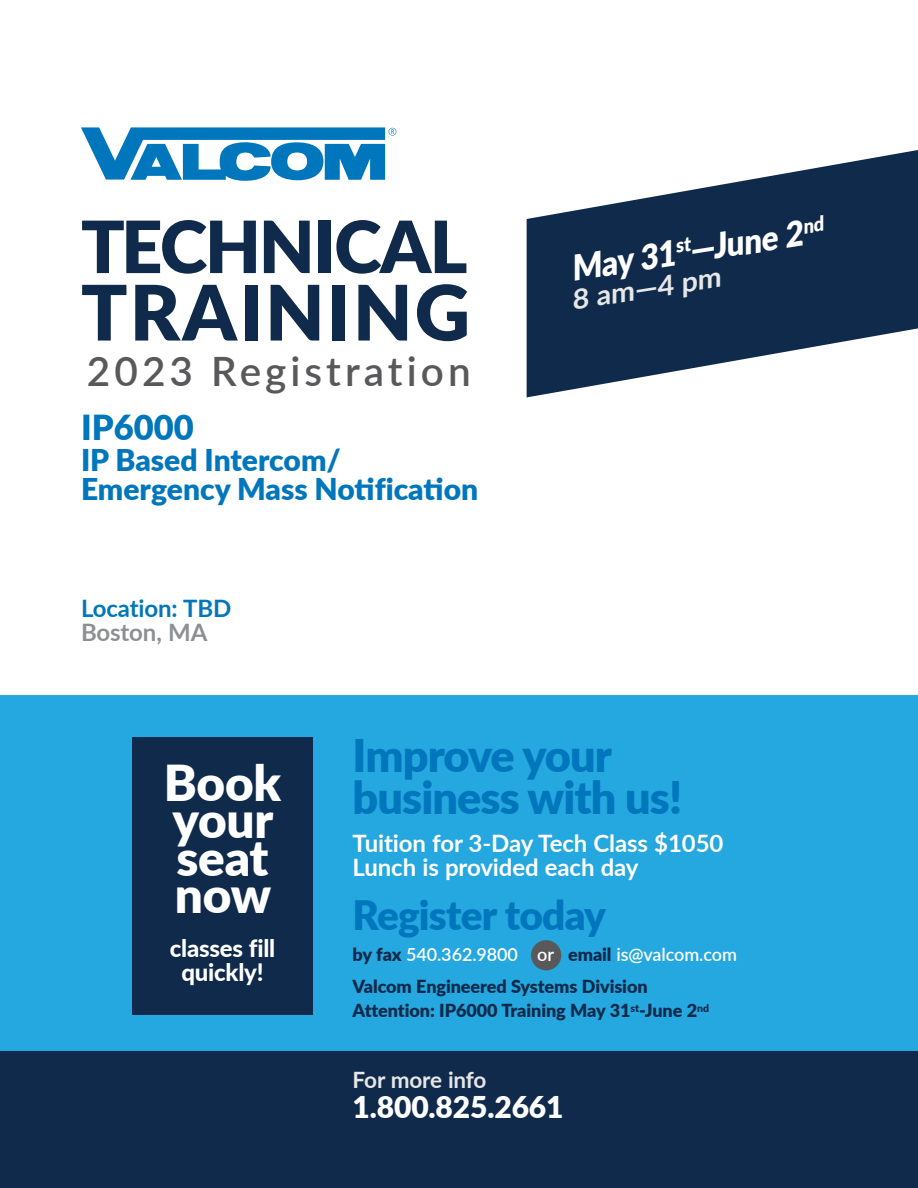
<style>
.page{position:relative;width:918px;height:1188px;background:#fff}
.page>*{position:absolute;margin:0;border:0;box-sizing:border-box;transform-origin:0 0}
.t1{font:900 76.5px "Lato";letter-spacing:.03em;color:#0f2a4b}
.t2{font:900 72px "Lato";letter-spacing:-.025em;color:#0f2a4b}
.t3{font:900 49.5px/37.5px "Lato";letter-spacing:-.005em;color:#fff}
.t4{font:900 45px/42px "Lato";letter-spacing:-.02em;color:#0076bc}
.t5{font:600 40.5px "Lato";letter-spacing:.1em;color:#59595c}
.t6{font:900 40.5px "Lato";letter-spacing:-.02em;color:#0076bc}
.t7{font:italic 900 35.1px "Lato";color:#fff;scale:.9 1}
.t8{font:900 34.5px "Lato";color:#0076bc}
.t9{font:900 30px/28.5px "Lato";color:#0076bc}
.t10{font:900 30px "Lato";letter-spacing:-.005em;color:#fff}
.t11{font:italic 700 28.05px "Lato";color:#e6e7e6}
.t12{font:700 24px/24px "Lato";letter-spacing:-.005em;color:#fff}
.t13{font:800 24px/24px "Lato";letter-spacing:-.01em;color:#fff;text-align:center}
.t14{font:700 24px "Lato";letter-spacing:-.005em;color:#0076bc}
.t15{font:700 24px "Lato";letter-spacing:-.005em;color:#8c9092}
.t16{font:700 22.5px "Lato";letter-spacing:-.01em;color:#e6e7e6}
.t17{font:900 18px/31.5px "Lato";letter-spacing:-.005em;color:#0f2a4b}
.s1{font-weight:600;color:#fff}
</style>
<div class="page">
<div style="left:0;top:695px;width:918px;height:401px;background:#25a7df"></div>
<div style="left:531px;top:940px;width:30px;height:30px;background:#59595c;border-radius:50%"></div>
<svg style="left:81px;top:127px;width:315px;height:54px"></svg>
<svg style="left:527px;top:150px;width:391px;height:247px;fill:#0f2a4b"></svg>
<div style="left:0;top:1051px;width:918px;height:137px;background:#0f2a4b"></div>
<div style="left:132px;top:738px;width:181px;height:277px;background:#0f2a4b"></div>
<h2 class="t2" style="left:81px;top:193px;width:388px">TECHNICAL</h2>
<h1 class="t1" style="left:81px;top:255px;width:391px">TRAINING</h1>
<h3 class="t5" style="left:87px;top:341px;width:385px">2023 Registration</h3>
<h3 class="t8" style="left:81px;top:401px;width:114px">IP6000</h3>
<h3 class="t9" style="left:81px;top:445px;width:399px">IP Based Intercom/<br>Emergency Mass Notification</h3>
<h3 class="t14" style="left:81px;top:590px;width:152px">Location: TBD</h3>
<h3 class="t15" style="left:81px;top:614px;width:128px">Boston, MA</h3>
<h3 class="t7" style="left:567px;top:243px;width:286px;rotate:-9deg">May 31<sup>st</sup>—June 2<sup>nd</sup></h3>
<h3 class="t11" style="left:568px;top:279px;width:152px;rotate:-9deg">8 am—4 pm</h3>
<h3 class="t3" style="left:164px;top:762px;width:119px">Book your seat now</h3>
<h3 class="t13" style="left:170px;top:936px;width:107px">classes fill quickly!</h3>
<h3 class="t4" style="left:353px;top:733px;width:331px">Improve your business with us!</h3>
<h3 class="t12" style="left:353px;top:830px;width:372px">Tuition for 3-Day Tech Class $1050<br>Lunch is provided each day</h3>
<h3 class="t6" style="left:353px;top:885px;width:255px">Register today</h3>
<p class="t17" style="left:353px;top:938px;width:386px">by fax <span class="s1">540.362.9800 or</span> email <span class="s1">is@valcom.com<br></span>Valcom Engineered Systems Division</p>
<p class="t17" style="left:353px;top:994px;width:358px">Attention: IP6000 Training May 31<sup>st</sup>-June 2<sup>nd</sup></p>
<p class="t16" style="left:353px;top:1063px;width:135px">For more info</p>
<h3 class="t10" style="left:353px;top:1084px;width:212px">1.800.825.2661</h3>
</div>
